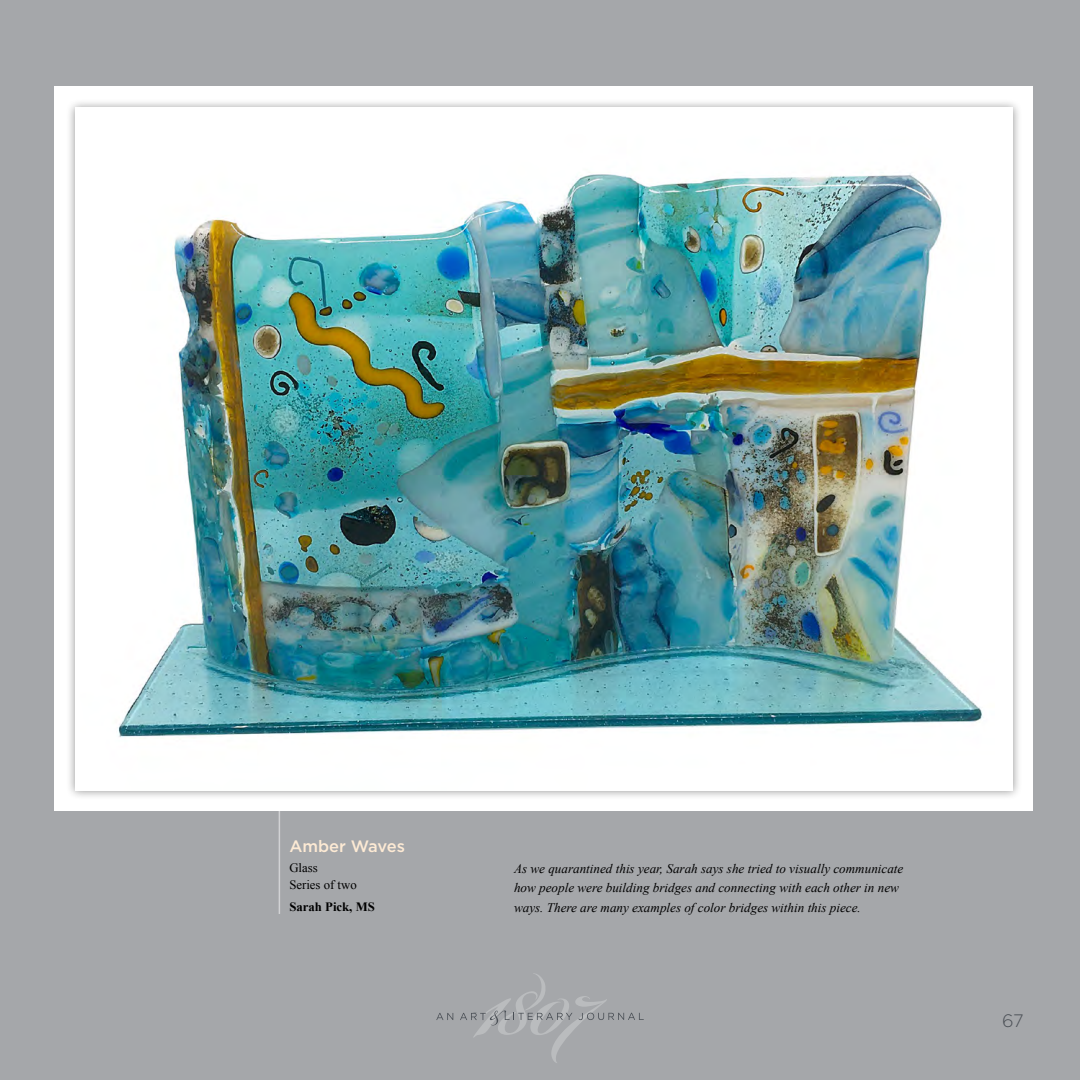
<style>
.page{position:relative;width:1080px;height:1080px;background:#a5a7aa}
.page>*{position:absolute;margin:0;border:0;box-sizing:border-box;transform-origin:0 0}
.t1{font:300 18px "Gotham";color:#4a4f55}
.TITLE_of_art{font:500 16.5px "Gotham";color:#fdead4}
.Italic{font:italic 13.2px/19.5px "Times New Roman";color:#000}
.t2{font:12.75px "Times New Roman";color:#000}
.NAME_of_artist{font:700 12.75px "Times New Roman";color:#000}
</style>
<div class="page">
<div style="left:54px;top:86px;width:978px;height:725px;background:#fff"></div>
<hr style="left:279px;top:711px;width:1px;height:203px;background:#fff">
<div style="left:66px;top:98px;width:956px;height:702px;background:#000;opacity:.42"></div>
<img style="left:75px;top:108px;width:938px;height:683px">
<svg style="left:436px;top:1013px;width:17px;height:7px"></svg>
<svg style="left:460px;top:973px;width:184px;height:90px"></svg>
<h3 class="TITLE_of_art" style="left:289px;top:836px;width:117px">Amber Waves</h3>
<p class="t2" style="left:289px;top:860px;width:30px">Glass</p>
<p class="t2" style="left:289px;top:876px;width:69px">Series of two</p>
<p class="NAME_of_artist" style="left:289px;top:898px;width:87px">Sarah Pick, MS</p>
<p class="Italic" style="left:514px;top:858px;width:391px">As we quarantined this year, Sarah says she tried to visually communicate how people were building bridges and connecting with each other in new ways. There are many examples of color bridges within this piece.</p>
<p class="t1" style="left:1002px;top:1009px;width:23px">67</p>
</div>
